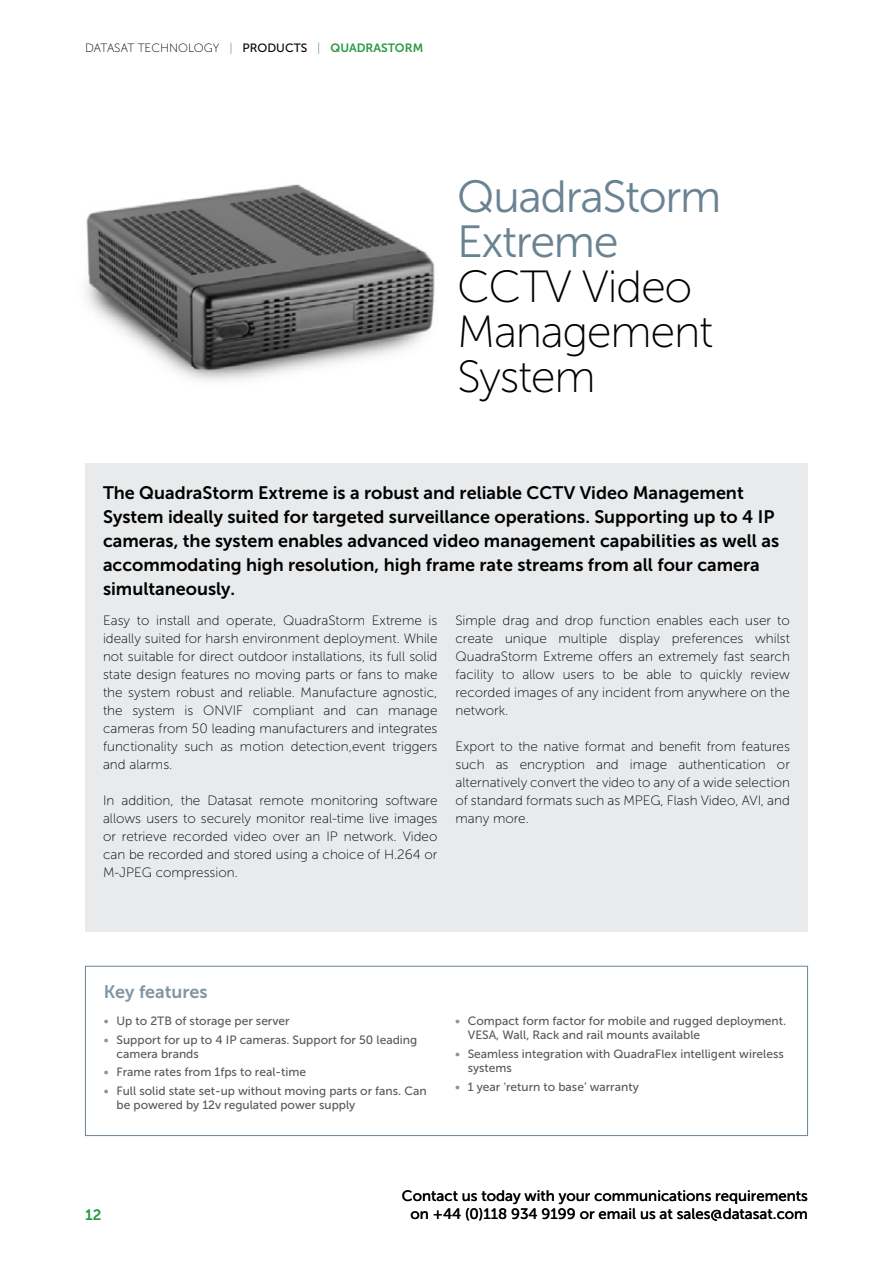
<style>
.page{position:relative;width:893px;height:1263px;background:#fff}
.page>*{position:absolute;margin:0;border:0;box-sizing:border-box;transform-origin:0 0}
.t1{font:45px/45px "Museo Sans 100";letter-spacing:-.03em;color:#000}
.t2{font:45px/45px "Museo Sans 300";letter-spacing:-.03em;color:#6a8392}
.t3{font:18px/24px "Museo Sans 700";color:#000}
.t4{font:18px "Museo Sans 700";color:#8295a2}
.t5{font:15px/17.7px "Museo Sans 500";color:#000;text-align:center}
.t6{font:15px "Museo Sans 700";color:#289a47}
.t7{font:13.5px/18px "Museo Sans 100";color:#000;text-align:justify}
.t8{font:12px/14.2px "Museo Sans 500";color:#58595b}
.t9{font:12px "Museo Sans 700";color:#289a47}
.t10{font:12px "Museo Sans 100";color:#000}
.s1{font-family:"Museo Sans 100";color:#000}
.s2{font-family:"Museo Sans 100"}
.s3{font-family:"Museo Sans 500";color:#000}
.s4{color:#8295a2}
</style>
<div class="page">
<div style="left:85px;top:463px;width:723px;height:469px;background:#e8eaec"></div>
<div style="left:85px;top:966px;width:723px;height:170px;border:1px solid #6a8392"></div>
<img style="left:86px;top:184px;width:349px;height:197px">
<p class="t10" style="left:85px;top:41px;width:17px">Datasat</p>
<p class="t10" style="left:138px;top:41px;width:17px">Technolo</p>
<p class="t9" style="left:204px;top:41px;width:187px"><span class="s1">gy</span> <span class="s2">|</span> <span class="s3">products</span> <span class="s2">|</span> QuadraSTOR</p>
<p class="t9" style="left:413px;top:41px;width:12px">M</p>
<h1 class="t2" style="left:457px;top:174px;width:266px">QuadraStorm<br>Extreme</h1>
<h1 class="t1" style="left:457px;top:264px;width:258px">CCTV Video<br>Management<br>System</h1>
<h2 class="t3" style="left:103px;top:481px;width:437px">The QuadraStorm Extreme is a robust and reliable CCT</h2>
<p class="t3" style="left:103px;top:481px;width:678px;text-indent:461px">V Video Management System ideally suited for targeted surveillance operations. Supporting up to 4 I P cameras, the system enables advanced video management capabilities as well as accommodating high resolution, high frame rate streams from all four camera simultaneously.</p>
<p class="t7" style="left:103px;top:612px;width:336px">Easy to install and operate, QuadraStorm Extreme is ideally suited for harsh environment deployment. While not suitable for direct outdoor installations, its full solid state design features no moving parts or fans to make the system robust and reliable. Manufacture agnostic, the system is ONVIF compliant and can manage cameras from 50 leading manufacturers and integrates functionality such as motion detection,event triggers and alarms.</p>
<p class="t7" style="left:103px;top:792px;width:336px">In addition, the Datasat remote monitoring software allows users to securely monitor real-time live images or retrieve recorded video over an IP network. Video can be recorded and stored using a choice of H.264 or M-JPEG compression.</p>
<p class="t7" style="left:455px;top:612px;width:336px">Simple drag and drop function enables each user to create unique multiple display preferences whilst QuadraStorm Extreme offers an extremely fast search facility to allow users to be able to quickly review recorded images of any incident from anywhere on the network.</p>
<p class="t7" style="left:455px;top:737px;width:336px">Export to the native format and benefit from features such as encryption and image authentication or alternatively convert the video to any of a wide selection of standard formats such as MPEG, Flash Video, AVI, and many more.</p>
<h2 class="t4" style="left:104px;top:982px;width:105px">Key features</h2>
<p class="t8" style="left:104px;top:1014px;width:187px"><span class="s4">•</span> U p to 2TB of storage per server</p>
<p class="t8" style="left:117px;top:1032px;width:302px;text-indent:-13px"><span class="s4">•</span> Support for up to 4 IP cameras. Support for 50 leading camera brands</p>
<p class="t8" style="left:104px;top:1065px;width:204px"><span class="s4">•</span> Frame rates from 1fps to real-time</p>
<p class="t8" style="left:117px;top:1084px;width:312px;text-indent:-13px"><span class="s4">•</span> Full solid state set-up without moving parts or fans. Can be powered by 12v regulated power supply</p>
<p class="t8" style="left:468px;top:1014px;width:320px;text-indent:-13px"><span class="s4">•</span> Compact form factor for mobile and rugged deployment.<br>VESA, Wall, Rack and rail mounts available</p>
<p class="t8" style="left:468px;top:1047px;width:317px;text-indent:-13px"><span class="s4">•</span> Seamless integration with QuadraFlex intelligent wireless systems</p>
<p class="t8" style="left:455px;top:1079px;width:185px"><span class="s4">•</span> 1 year ‘return to base’ warranty</p>
<p class="t6" style="left:85px;top:1207px;width:18px">12</p>
<p class="t5" style="left:402px;top:1187px;width:407px">Contact us today with your communications requirements on +44 (0)118 934 9199 or email us at sales@datasat.com</p>
</div>
